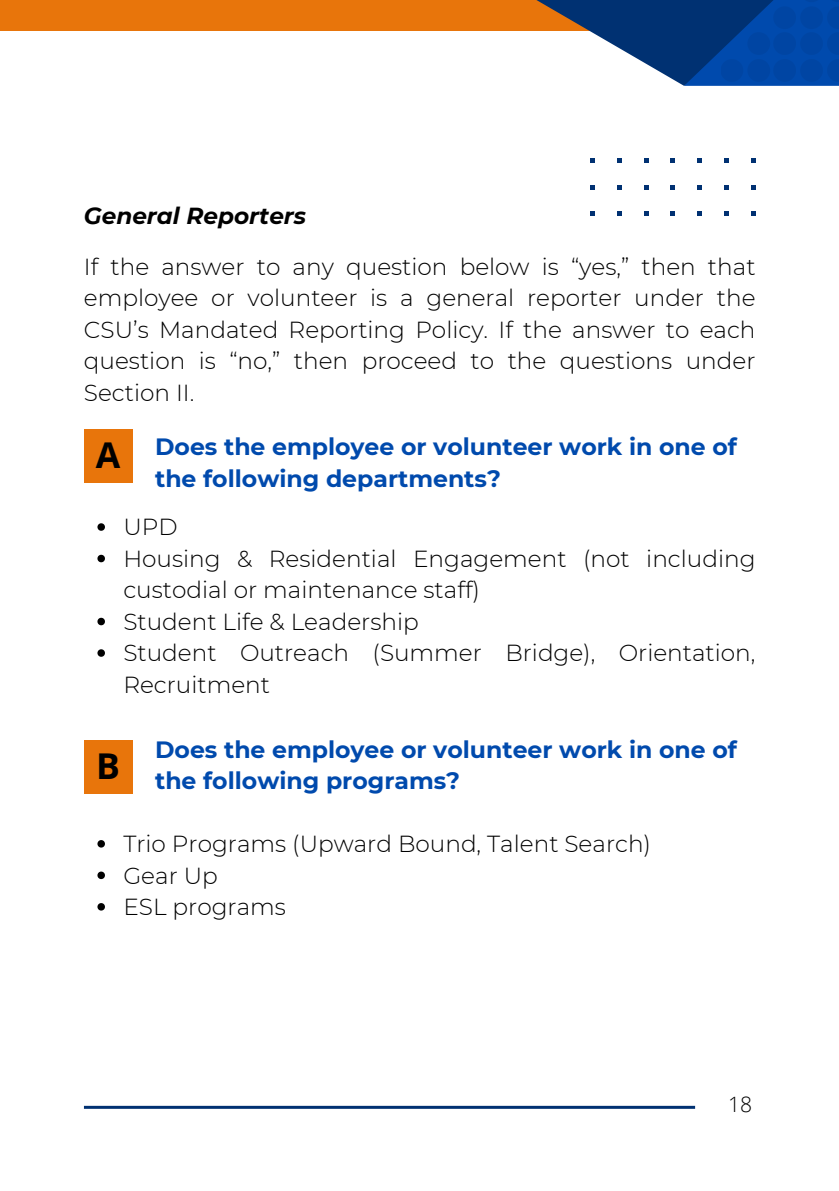
<style>
.page{position:relative;width:839px;height:1191px;background:#fff}
.page>*{position:absolute;margin:0;border:0;box-sizing:border-box;transform-origin:0 0}
.t1{font:700 35.6px "Open Sans";color:#000}
.t2{font:700 23.6px/31.6px "Montserrat";color:#004aad}
.t3{font:300 23.2px/31.6px "Montserrat";color:#000}
.t4{font:italic 700 23.2px "Montserrat";color:#000}
.t5{font:300 21.2px "Open Sans";color:#000}
</style>
<div class="page">
<svg style="left:590px;top:158px;width:4px;height:5px"></svg>
<svg style="left:590px;top:185px;width:4px;height:4px"></svg>
<svg style="left:590px;top:212px;width:4px;height:4px"></svg>
<svg style="left:617px;top:158px;width:4px;height:5px"></svg>
<svg style="left:617px;top:185px;width:4px;height:4px"></svg>
<svg style="left:617px;top:212px;width:4px;height:4px"></svg>
<svg style="left:644px;top:158px;width:4px;height:5px"></svg>
<svg style="left:644px;top:185px;width:4px;height:4px"></svg>
<svg style="left:644px;top:212px;width:4px;height:4px"></svg>
<svg style="left:670px;top:158px;width:5px;height:5px"></svg>
<svg style="left:670px;top:185px;width:5px;height:4px"></svg>
<svg style="left:670px;top:212px;width:5px;height:4px"></svg>
<svg style="left:697px;top:158px;width:4px;height:5px"></svg>
<svg style="left:697px;top:185px;width:4px;height:4px"></svg>
<svg style="left:697px;top:212px;width:4px;height:4px"></svg>
<svg style="left:724px;top:158px;width:4px;height:5px"></svg>
<svg style="left:724px;top:185px;width:4px;height:4px"></svg>
<svg style="left:724px;top:212px;width:4px;height:4px"></svg>
<svg style="left:751px;top:158px;width:4px;height:5px"></svg>
<svg style="left:751px;top:185px;width:4px;height:4px"></svg>
<svg style="left:751px;top:212px;width:4px;height:4px"></svg>
<hr style="left:84px;top:1106px;width:611px;height:3px;background:#003172">
<div style="left:0;top:0;width:658px;height:31px;background:#e8750b"></div>
<svg style="left:536px;top:0;width:148px;height:86px"></svg>
<svg style="left:684px;top:0;width:154px;height:86px;background:#013a85"></svg>
<svg style="left:721px;top:0;width:117px;height:81px;background:#0044a0"></svg>
<div style="left:84px;top:430px;width:48px;height:53px;background:#e8750b"></div>
<div style="left:84px;top:740px;width:48px;height:53px;background:#e8750b"></div>
<svg style="left:97px;top:523px;width:8px;height:8px"></svg>
<svg style="left:97px;top:555px;width:8px;height:7px"></svg>
<svg style="left:97px;top:618px;width:8px;height:7px"></svg>
<svg style="left:97px;top:649px;width:8px;height:8px"></svg>
<svg style="left:97px;top:840px;width:8px;height:8px"></svg>
<svg style="left:97px;top:872px;width:8px;height:7px"></svg>
<svg style="left:97px;top:903px;width:8px;height:8px"></svg>
<p class="t4" style="left:84px;top:202px;width:224px">General Reporters</p>
<h1 class="t3" style="left:84px;top:251px;width:673px;text-align:justify">If the answer to any question below is “yes,” then that employee or volunteer is a general reporter under the CSU’s Mandated Reporting Policy. If the answer to each question is “no,” then proceed to the questions under Section II.</h1>
<p class="t2" style="left:155px;top:431px;width:583px">Does the employee or volunteer work in one of the following departments?</p>
<p class="t1" style="left:96px;top:430px;width:26px">A</p>
<h1 class="t3" style="left:123px;top:511px;width:56px">UPD</h1>
<p class="t3" style="left:123px;top:543px;width:633px">Housing &amp; Residential Engagement (not including custodial or maintenance staff)</p>
<p class="t3" style="left:123px;top:606px;width:297px">Student Life &amp; Leadership</p>
<p class="t3" style="left:123px;top:637px;width:633px">Student Outreach (Summer Bridge), Orientation,<br>Recruitment</p>
<p class="t1" style="left:96px;top:741px;width:25px">B</p>
<p class="t2" style="left:155px;top:734px;width:583px">Does the employee or volunteer work in one of the following programs?</p>
<p class="t3" style="left:123px;top:828px;width:529px">Trio Programs (Upward Bound, Talent Search)</p>
<p class="t3" style="left:123px;top:859px;width:96px">Gear Up</p>
<h1 class="t3" style="left:123px;top:891px;width:164px">ESL programs</h1>
<p class="t5" style="left:728px;top:1089px;width:26px">18</p>
</div>
